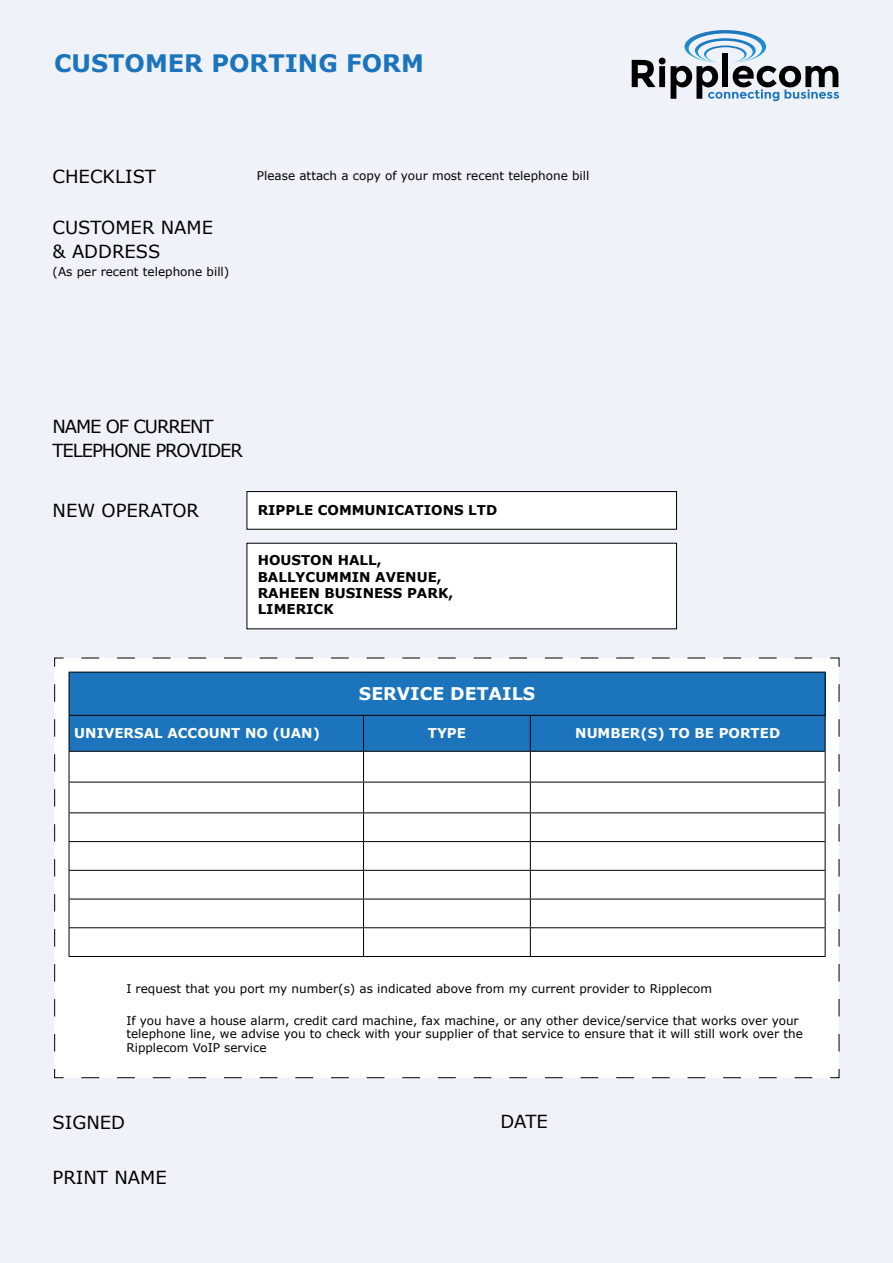
<style>
.page{position:relative;width:893px;height:1263px;background:#f0f2fa}
.page>*{position:absolute;margin:0;border:0;box-sizing:border-box;transform-origin:0 0}
.t1{font:700 24.15px "Verdana";color:#1c75bc}
.t2{font:18px/24.6px "Verdana";color:#000}
.t3{font:18px/24px "Verdana";letter-spacing:-.06em;color:#000}
.t4{font:700 17.4px "Verdana";color:#fff}
.t5{font:700 13.5px/16.2px "Verdana";color:#000}
.t6{font:700 13.5px "Verdana";color:#fff}
.t7{font:12px/13.5px "Verdana";color:#000}
</style>
<div class="page">
<svg style="left:632px;top:30px;width:207px;height:71px"></svg>
<div style="left:54px;top:657px;width:786px;height:421px;background:#fff"></div>
<div style="left:69px;top:672px;width:756px;height:43px;background:#1c75bc"></div>
<div style="left:70px;top:716px;width:755px;height:35px;background:#1c75bc"></div>
<div style="left:70px;top:752px;width:755px;height:204px;background:#fff"></div>
<hr style="left:69px;top:672px;width:295px;height:1px;background:#000">
<hr style="left:69px;top:672px;width:1px;height:43px;background:#000">
<hr style="left:364px;top:672px;width:166px;height:1px;background:#000">
<hr style="left:530px;top:672px;width:295px;height:1px;background:#000">
<hr style="left:825px;top:672px;width:1px;height:43px;background:#000">
<hr style="left:69px;top:715px;width:295px;height:1px;background:#000">
<hr style="left:69px;top:716px;width:1px;height:35px;background:#000">
<hr style="left:364px;top:715px;width:166px;height:1px;background:#000">
<hr style="left:363px;top:716px;width:1px;height:35px;background:#000">
<hr style="left:530px;top:715px;width:295px;height:1px;background:#000">
<hr style="left:530px;top:716px;width:1px;height:35px;background:#000">
<hr style="left:825px;top:716px;width:1px;height:35px;background:#000">
<hr style="left:69px;top:751px;width:295px;height:1px;background:#000">
<hr style="left:69px;top:752px;width:1px;height:30px;background:#000">
<hr style="left:364px;top:751px;width:166px;height:1px;background:#000">
<hr style="left:363px;top:752px;width:1px;height:30px;background:#000">
<hr style="left:530px;top:751px;width:295px;height:1px;background:#000">
<hr style="left:530px;top:752px;width:1px;height:30px;background:#000">
<hr style="left:825px;top:752px;width:1px;height:30px;background:#000">
<hr style="left:69px;top:782px;width:295px;height:1px;background:#000">
<hr style="left:69px;top:782px;width:1px;height:30px;background:#000">
<hr style="left:364px;top:782px;width:166px;height:1px;background:#000">
<hr style="left:363px;top:782px;width:1px;height:30px;background:#000">
<hr style="left:530px;top:782px;width:295px;height:1px;background:#000">
<hr style="left:530px;top:782px;width:1px;height:30px;background:#000">
<hr style="left:825px;top:782px;width:1px;height:30px;background:#000">
<hr style="left:69px;top:812px;width:295px;height:1px;background:#000">
<hr style="left:364px;top:812px;width:166px;height:1px;background:#000">
<hr style="left:530px;top:812px;width:295px;height:1px;background:#000">
<hr style="left:69px;top:841px;width:295px;height:1px;background:#000">
<hr style="left:364px;top:841px;width:166px;height:1px;background:#000">
<hr style="left:530px;top:841px;width:295px;height:1px;background:#000">
<hr style="left:69px;top:870px;width:295px;height:1px;background:#000">
<hr style="left:364px;top:870px;width:166px;height:1px;background:#000">
<hr style="left:530px;top:870px;width:295px;height:1px;background:#000">
<hr style="left:69px;top:899px;width:295px;height:1px;background:#000">
<hr style="left:364px;top:899px;width:166px;height:1px;background:#000">
<hr style="left:530px;top:899px;width:295px;height:1px;background:#000">
<hr style="left:69px;top:927px;width:295px;height:1px;background:#000">
<svg style="left:69px;top:813px;width:1px;height:143px"></svg>
<hr style="left:364px;top:927px;width:166px;height:1px;background:#000">
<svg style="left:363px;top:813px;width:1px;height:143px"></svg>
<hr style="left:530px;top:927px;width:295px;height:1px;background:#000">
<svg style="left:530px;top:813px;width:1px;height:143px"></svg>
<svg style="left:825px;top:813px;width:1px;height:143px"></svg>
<hr style="left:69px;top:956px;width:295px;height:1px;background:#000">
<hr style="left:364px;top:956px;width:166px;height:1px;background:#000">
<hr style="left:530px;top:956px;width:295px;height:1px;background:#000">
<div style="left:247px;top:491px;width:429px;height:38px;background:#fff"></div>
<div style="left:247px;top:491px;width:430px;height:38px;border:1px solid #000"></div>
<div style="left:247px;top:543px;width:429px;height:86px;background:#fff"></div>
<h1 class="t1" style="left:54px;top:47px;width:371px">CUSTOMER PORTING FORM</h1>
<h2 class="t2" style="left:53px;top:164px;width:105px">CHECKLIST</h2>
<h2 class="t2" style="left:53px;top:214px;width:162px">CUSTOMER NAME &amp; ADDRESS</h2>
<p class="t7" style="left:53px;top:265px;width:178px">(As per recent telephone bill)</p>
<p class="t7" style="left:257px;top:169px;width:334px">Please attach a copy of your most recent telephone bill</p>
<h2 class="t3" style="left:53px;top:414px;width:192px">NAME OF CURRENT<br>TELEPHONE PROVIDER</h2>
<h2 class="t2" style="left:53px;top:498px;width:148px">NEW OPERATOR</h2>
<p class="t5" style="left:258px;top:502px;width:241px">RIPPLE COMMUNICATIONS LTD</p>
<p class="t5" style="left:258px;top:552px;width:197px">HOUSTON HALL,<br>BALLYCUMMIN AVENUE,<br>RAHEEN BUSINESS PARK,<br>LIMERICK</p>
<h3 class="t4" style="left:359px;top:682px;width:178px">SERVICE DETAILS</h3>
<p class="t6" style="left:74px;top:724px;width:247px">UNIVERSAL ACCOUNT NO (UAN)</p>
<p class="t6" style="left:428px;top:724px;width:40px">TYPE</p>
<p class="t6" style="left:575px;top:724px;width:206px">NUMBER(S) TO BE PORTED</p>
<p class="t7" style="left:126px;top:981px;width:587px">I request that you port my number(s) as indicated above from my current provider to Ripplecom</p>
<p class="t7" style="left:126px;top:1013px;width:678px">If you have a house alarm, credit card machine, fax machine, or any other device/service that works over your telephone line, we advise you to check with your supplier of that service to ensure that it will still work over the<br>Ripplecom VoIP service</p>
<h2 class="t2" style="left:53px;top:1110px;width:74px">SIGNED</h2>
<h2 class="t2" style="left:500px;top:1109px;width:49px">DATE</h2>
<h2 class="t2" style="left:53px;top:1165px;width:116px">PRINT NAME</h2>
</div>
